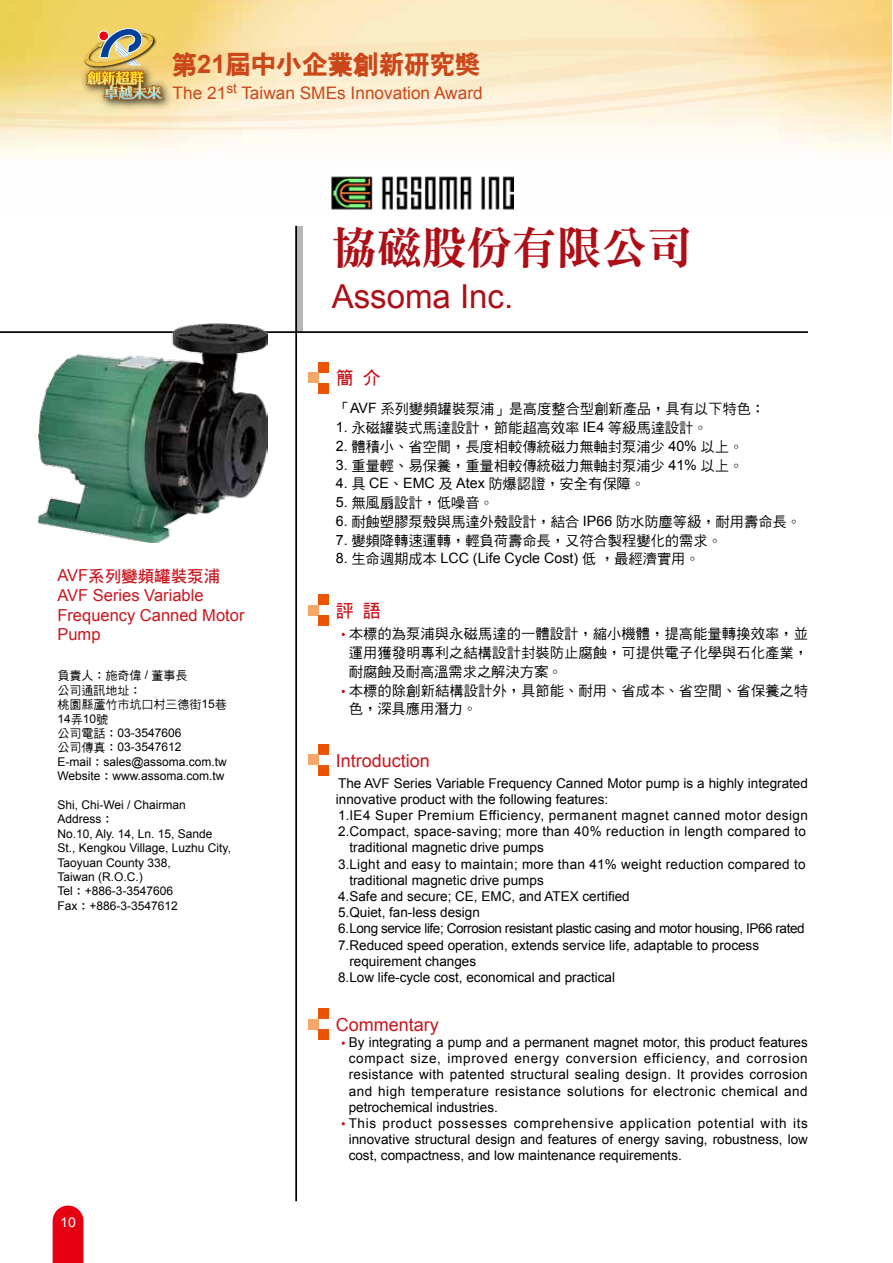
<style>
.page{position:relative;width:893px;height:1263px;background:#fff}
.page>*{position:absolute;margin:0;border:0;box-sizing:border-box;transform-origin:0 0}
.t1{font:45px "DFN Ming XB HK BF";color:#ae0e16}
.t2{font:33px "Arial";color:#ae0e16}
.t3{font:25.5px "DF Hei XB WIN BF";color:#cb471a}
.t4{font:18px "Arial";color:#c8161e}
.t5{font:18px "DF Hei Bd HK BF";color:#c8161e}
.t6{font:17.25px "Arial";color:#cb471a}
.t7{font:16.5px/19.8px "Arial";color:#c8161e}
.t8{font:16.5px "DF Hei Bd HK BF";color:#c8161e}
.t9{font:14.25px/18.8px "DF Hei Md HK BF";color:#000}
.t10{font:14.25px "Arial";color:#000}
.t11{font:13.5px/16.2px "Arial";letter-spacing:.025em;color:#000}
.t12{font:13.5px "Arial";color:#000}
.t13{font:13.5px "Arial";letter-spacing:-.03em;color:#000}
.t14{font:13.5px "Arial";letter-spacing:.02em;color:#000}
.t15{font:13.5px "Arial";letter-spacing:.035em;color:#000}
.t16{font:13.5px "Arial";color:#fff;scale:1.05 1}
.t17{font:12px/14.4px "Arial";color:#000}
.t18{font:12px/14.4px "DF Hei Md HK BF";color:#000}
.s1{font-family:"Arial";font-weight:700}
.s2{font-family:"Arial"}
.s3{font-family:"DF Hei Md HK BF"}
</style>
<div class="page">
<svg style="left:0;top:0;width:892px;height:37px;background:#f8e09f"></svg>
<svg style="left:0;top:37px;width:892px;height:4px;background:#f8e0a4"></svg>
<svg style="left:0;top:41px;width:892px;height:9px;background:#f8dfa4"></svg>
<svg style="left:0;top:50px;width:892px;height:127px"></svg>
<svg style="left:0;top:57px;width:892px;height:73px;background:#fbebc8"></svg>
<img style="left:76px;top:61px;width:103px;height:53px">
<img style="left:84px;top:27px;width:81px;height:74px">
<svg style="left:53px;top:1205px;width:30px;height:58px;background:#e71020"></svg>
<div style="left:295px;top:226px;width:8px;height:105px;background:#b5b6b6"></div>
<hr style="left:295px;top:226px;width:2px;height:975px;background:#000">
<hr style="left:0;top:331px;width:808px;height:2px;background:#000">
<div style="left:318px;top:1009px;width:11px;height:10px;background:#ea5504"></div>
<div style="left:308px;top:1019px;width:10px;height:11px;background:#f4a769"></div>
<div style="left:318px;top:1029px;width:11px;height:11px;background:#ea5504"></div>
<div style="left:318px;top:362px;width:11px;height:10px;background:#ea5504"></div>
<div style="left:308px;top:372px;width:10px;height:11px;background:#f4a769"></div>
<div style="left:318px;top:383px;width:11px;height:10px;background:#ea5504"></div>
<div style="left:318px;top:744px;width:11px;height:11px;background:#ea5504"></div>
<div style="left:308px;top:755px;width:10px;height:10px;background:#f4a769"></div>
<div style="left:318px;top:765px;width:11px;height:10px;background:#ea5504"></div>
<div style="left:318px;top:594px;width:11px;height:11px;background:#ea5504"></div>
<div style="left:308px;top:605px;width:10px;height:10px;background:#f4a769"></div>
<div style="left:318px;top:615px;width:11px;height:11px;background:#ea5504"></div>
<img style="left:39px;top:323px;width:229px;height:220px">
<img style="left:332px;top:170px;width:182px;height:40px">
<h3 class="t3" style="left:172px;top:51px;width:310px">第<span class="s1">21</span>屆中小企業創新研究獎</h3>
<p class="t6" style="left:173px;top:81px;width:312px">The 21<sup>st</sup> Taiwan SMEs Innovation Award</p>
<h1 class="t1" style="left:332px;top:225px;width:362px">協磁股份有限公司</h1>
<h2 class="t2" style="left:332px;top:274px;width:183px">Assoma Inc.</h2>
<h3 class="t5" style="left:336px;top:369px;width:46px">簡 介</h3>
<p class="t8" style="left:57px;top:568px;width:164px"><span class="s2">AVF</span>系列變頻罐裝泵浦</p>
<p class="t7" style="left:57px;top:585px;width:189px">AVF Series Variable<br>Frequency Canned Motor<br>Pump</p>
<p class="t18" style="left:57px;top:668px;width:171px">負責人：施奇偉 <span class="s2">/</span> 董事長<br>公司通訊地址：<br>桃園縣蘆竹市坑口村三德街<span class="s2">15</span>巷</p>
<p class="t17" style="left:57px;top:711px;width:171px">14<span class="s3">弄</span>10<span class="s3">號<br>公司電話：</span>03-3547606<br><span class="s3">公司傳真：</span>03-3547612<br>E-mail<span class="s3">：</span>sales@assoma.com.tw<br>Website<span class="s3">：</span>www.assoma.com.tw</p>
<p class="t17" style="left:57px;top:798px;width:175px">Shi, Chi-Wei / Chairman<br>Address<span class="s3">：<br></span>No.10, Aly. 14, Ln. 15, Sande<br>St., Kengkou Village, Luzhu City,<br>Taoyuan County 338,<br>Taiwan (R.O.C.)<br>Tel<span class="s3">：</span>+886-3-3547606<br>Fax<span class="s3">：</span>+886-3-3547612</p>
<p class="t16" style="left:60px;top:1213px;width:17px">10</p>
<p class="t9" style="left:336px;top:400px;width:431px">「<span class="s2">AVF</span> 系列變頻罐裝泵浦」是高度整合型創新產品，具有以下特色：</p>
<p class="t9" style="left:336px;top:418px;width:373px"><span class="s2">1.</span> 永磁罐裝式馬達設計，節能超高效率 <span class="s2">IE4</span> 等級馬達設計。</p>
<p class="t9" style="left:336px;top:437px;width:409px"><span class="s2">2.</span> 體積小、省空間，長度相較傳統磁力無軸封泵浦少 <span class="s2">40%</span> 以上。</p>
<p class="t9" style="left:336px;top:456px;width:409px"><span class="s2">3.</span> 重量輕、易保養，重量相較傳統磁力無軸封泵浦少 <span class="s2">41%</span> 以上。</p>
<p class="t9" style="left:336px;top:475px;width:311px"><span class="s2">4.</span> 具 <span class="s2">CE</span>、<span class="s2">EMC</span> 及 <span class="s2">Atex</span> 防爆認證，安全有保障。</p>
<p class="t9" style="left:336px;top:493px;width:159px"><span class="s2">5.</span> 無風扇設計，低噪音。</p>
<p class="t9" style="left:336px;top:512px;width:467px"><span class="s2">6.</span> 耐蝕塑膠泵殼與馬達外殼設計，結合 <span class="s2">IP66</span> 防水防塵等級，耐用壽命長。</p>
<p class="t9" style="left:336px;top:531px;width:387px"><span class="s2">7.</span> 變頻降轉速運轉，輕負荷壽命長，又符合製程變化的需求。</p>
<p class="t10" style="left:336px;top:549px;width:365px">8. <span class="s3">生命週期成本</span> LCC (Life Cycle Cost) <span class="s3">低，最經濟實用。</span></p>
<h3 class="t5" style="left:336px;top:601px;width:46px">評 語</h3>
<p class="t9" style="left:349px;top:625px;width:461px">本標的為泵浦與永磁馬達的一體設計，縮小機體，提高能量轉換效率，並運用獲發明專利之結構設計封裝防止腐蝕，可提供電子化學與石化產業，耐腐蝕及耐高溫需求之解決方案。<br>本標的除創新結構設計外，具節能、耐用、省成本、省空間、省保養之特色，深具應用潛力。</p>
<h3 class="t4" style="left:336px;top:748px;width:96px">Introduction</h3>
<p class="t12" style="left:338px;top:774px;width:471px">The AVF Series Variable Frequency Canned Motor pump is a highly integrated</p>
<p class="t12" style="left:336px;top:790px;width:274px">innovative product with the following features:</p>
<p class="t15" style="left:338px;top:806px;width:471px">1.IE4 Super Premium Efficiency, permanent magnet canned motor design</p>
<p class="t11" style="left:338px;top:823px;width:469px">2.Compact, space-saving; more than 40% reduction in length compared to</p>
<p class="t12" style="left:349px;top:839px;width:196px">traditional magnetic drive pumps</p>
<p class="t14" style="left:338px;top:855px;width:469px">3.Light and easy to maintain; more than 41% weight reduction compared to</p>
<p class="t12" style="left:349px;top:871px;width:196px">traditional magnetic drive pumps</p>
<p class="t12" style="left:338px;top:887px;width:293px">4.Safe and secure; CE, EMC, and ATEX certified</p>
<p class="t12" style="left:338px;top:904px;width:143px">5.Quiet, fan-less design</p>
<p class="t13" style="left:338px;top:920px;width:468px">6.Long service life; Corrosion resistant plastic casing and motor housing, IP66 rated</p>
<p class="t12" style="left:338px;top:936px;width:422px">7.Reduced speed operation, extends service life, adaptable to process</p>
<p class="t12" style="left:349px;top:952px;width:128px">requirement changes</p>
<p class="t12" style="left:338px;top:968px;width:278px">8.Low life-cycle cost, economical and practical</p>
<h3 class="t4" style="left:336px;top:1013px;width:105px">Commentary</h3>
<p class="t11" style="left:349px;top:1034px;width:461px">By integrating a pump and a permanent magnet motor, this product features compact size, improved energy conversion efficiency, and corrosion resistance with patented structural sealing design. It provides corrosion and high temperature resistance solutions for electronic chemical and petrochemical industries.<br>This product possesses comprehensive application potential with its innovative structural design and features of energy saving, robustness, low cost, compactness, and low maintenance requirements.</p>
</div>
